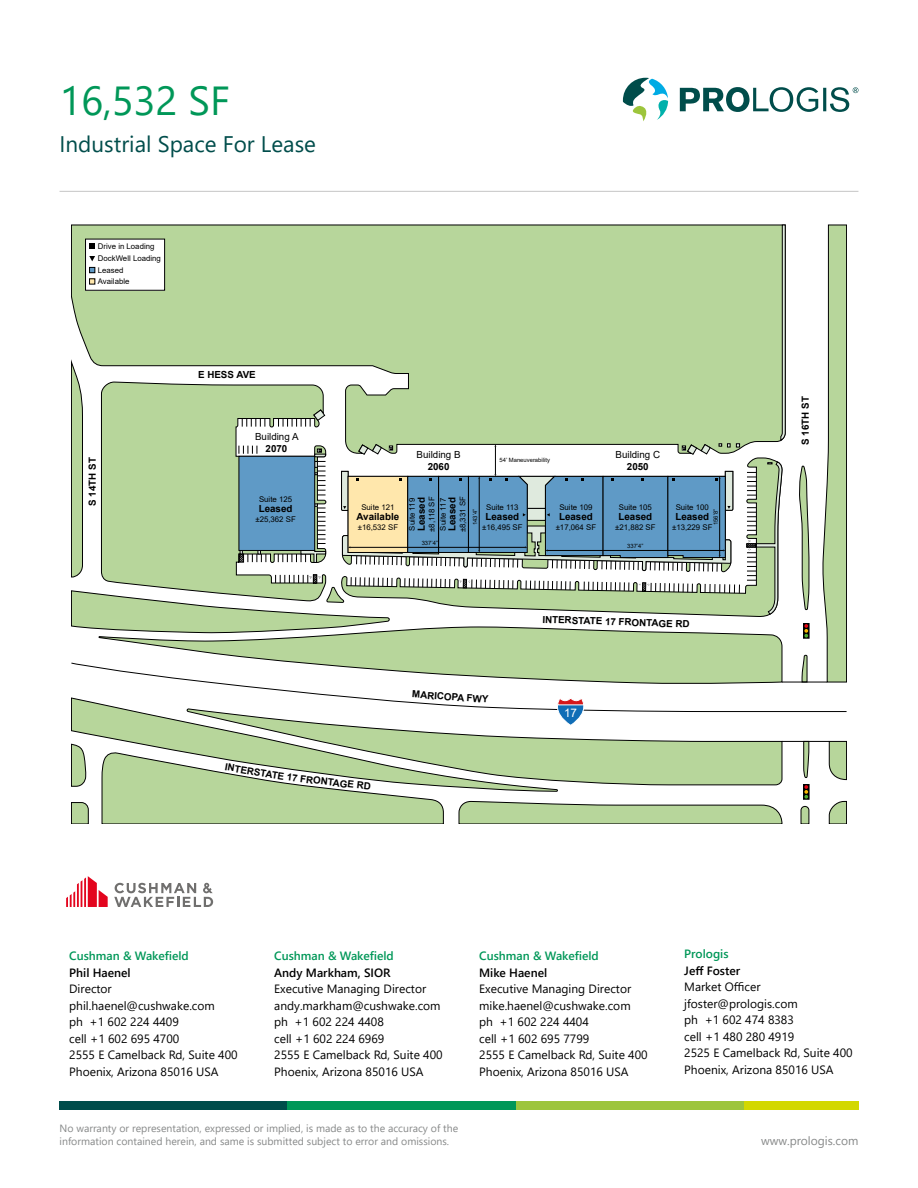
<style>
.page{position:relative;width:918px;height:1188px;background:#fff}
.page>*{position:absolute;margin:0;border:0;box-sizing:border-box;transform-origin:0 0}
.t1{font:40.5px "Segoe UI";color:#009758}
.t2{font:22.5px "Segoe UI";color:#004d4b}
.t3{font:12px/16.5px "Segoe UI";color:#000}
.t4{font:600 12px "Segoe UI";color:#009758}
.t5{font:600 12px "Segoe UI";color:#000}
.t6{font:12px "Segoe UI";color:#878989}
.t7{font:11.85px "Arial";color:#fff}
.t8{font:10.5px/13.5px "Segoe UI";color:#878989}
.t9{font:700 9.75px "Arial";color:#000}
.t10{font:9.75px "Arial";color:#000}
.t11{font:7.8px/11.2px "Arial";color:#000}
.t12{font:5.85px "Arial";color:#000}
</style>
<div class="page">
<div style="left:60px;top:1101px;width:228px;height:9px;background:#004d4b"></div>
<div style="left:516px;top:1101px;width:228px;height:9px;background:#9dc53c"></div>
<div style="left:288px;top:1101px;width:228px;height:9px;background:#009758"></div>
<div style="left:744px;top:1101px;width:114px;height:9px;background:#d3d800"></div>
<hr style="left:60px;top:191px;width:798px;height:1px;background:#c5c5c5">
<svg style="left:66px;top:876px;width:42px;height:31px"></svg>
<svg style="left:114px;top:883px;width:99px;height:24px"></svg>
<svg style="left:623px;top:78px;width:45px;height:43px"></svg>
<svg style="left:680px;top:87px;width:178px;height:25px"></svg>
<svg style="left:558px;top:738px;width:224px;height:47px;background:#b4d09b"></svg>
<svg style="left:829px;top:741px;width:18px;height:39px"></svg>
<svg style="left:71px;top:726px;width:487px;height:66px"></svg>
<svg style="left:459px;top:801px;width:323px;height:23px;background:#b3cc9d"></svg>
<svg style="left:829px;top:801px;width:18px;height:23px"></svg>
<svg style="left:71px;top:744px;width:15px;height:43px"></svg>
<svg style="left:71px;top:802px;width:18px;height:22px"></svg>
<svg style="left:801px;top:806px;width:8px;height:18px"></svg>
<svg style="left:803px;top:742px;width:6px;height:36px"></svg>
<hr style="left:782px;top:741px;width:47px;height:1px;background:#000">
<div style="left:803px;top:784px;width:6px;height:16px;border:1px solid #000"></div>
<svg style="left:804px;top:785px;width:4px;height:14px"></svg>
<svg style="left:102px;top:752px;width:342px;height:72px"></svg>
<svg style="left:71px;top:225px;width:776px;height:501px"></svg>
<h1 class="t1" style="left:60px;top:62px;width:172px">16,532 SF</h1>
<h2 class="t2" style="left:60px;top:123px;width:258px">Industrial Space For Lease</h2>
<p class="t11" style="left:98px;top:239px;width:64px;line-height:12.9px">Drive in Loading<br>DockWell Loading</p>
<p class="t11" style="left:98px;top:264px;width:33px">Leased<br>Available</p>
<p class="t9" style="left:85px;top:506px;width:50px;rotate:-90deg">S 14TH ST</p>
<p class="t9" style="left:198px;top:368px;width:59px">E HESS AVE</p>
<p class="t10" style="left:255px;top:430px;width:45px">Building A</p>
<p class="t9" style="left:266px;top:441px;width:23px">2070</p>
<p class="t11" style="left:259px;top:494px;width:35px">Suite 125</p>
<p class="t9" style="left:259px;top:502px;width:35px">Leased</p>
<p class="t11" style="left:255px;top:513px;width:42px">±25,362 SF</p>
<p class="t10" style="left:417px;top:448px;width:46px">Building B</p>
<p class="t9" style="left:428px;top:459px;width:23px">2060</p>
<p class="t12" style="left:500px;top:456px;width:52px">54’ Maneuverability</p>
<p class="t10" style="left:616px;top:448px;width:46px">Building C</p>
<p class="t9" style="left:627px;top:459px;width:23px">2050</p>
<p class="t11" style="left:361px;top:502px;width:35px">Suite 121</p>
<p class="t9" style="left:357px;top:510px;width:44px">Available</p>
<p class="t11" style="left:358px;top:521px;width:42px">±16,532 SF</p>
<p class="t11" style="left:426px;top:532px;width:37px;rotate:-90deg">±8,118 SF<br>Suite 117</p>
<p class="t9" style="left:445px;top:531px;width:35px;rotate:-90deg">Leased</p>
<p class="t11" style="left:457px;top:532px;width:38px;rotate:-90deg">±8,331 SF</p>
<p class="t11" style="left:407px;top:531px;width:34px;rotate:-90deg">Suite 119</p>
<p class="t9" style="left:414px;top:531px;width:35px;rotate:-90deg">Leased</p>
<p class="t11" style="left:486px;top:502px;width:34px">Suite 113</p>
<p class="t9" style="left:486px;top:510px;width:35px">Leased</p>
<p class="t11" style="left:482px;top:521px;width:42px">±16,495 SF</p>
<p class="t11" style="left:559px;top:502px;width:35px">Suite 109</p>
<p class="t9" style="left:559px;top:510px;width:35px">Leased</p>
<p class="t11" style="left:556px;top:521px;width:42px">±17,064 SF</p>
<p class="t11" style="left:619px;top:502px;width:35px">Suite 105</p>
<p class="t9" style="left:619px;top:510px;width:35px">Leased</p>
<p class="t11" style="left:615px;top:521px;width:42px">±21,882 SF</p>
<p class="t11" style="left:676px;top:502px;width:35px">Suite 100</p>
<p class="t9" style="left:675px;top:510px;width:35px">Leased</p>
<p class="t12" style="left:471px;top:525px;width:18px;rotate:-90deg">143’4”</p>
<p class="t12" style="left:712px;top:525px;width:18px;rotate:-90deg">156’8”</p>
<p class="t11" style="left:672px;top:521px;width:42px">±13,229 SF</p>
<p class="t12" style="left:422px;top:539px;width:18px">337’4”</p>
<p class="t12" style="left:627px;top:542px;width:18px">337’4”</p>
<p class="t9" style="left:226px;top:760px;width:37px;rotate:10deg">INTERS</p>
<p class="t9" style="left:293px;top:771px;width:43px;rotate:7deg">7 FRONT</p>
<p class="t9" style="left:334px;top:776px;width:40px;rotate:6deg">AGE RD</p>
<p class="t9" style="left:421px;top:688px;width:40px;rotate:4deg">ARICOP</p>
<p class="t9" style="left:458px;top:690px;width:33px;rotate:3deg">A FWY</p>
<p class="t9" style="left:543px;top:612px;width:149px;rotate:2deg">INTERSTATE 17 FRONTAGE RD</p>
<p class="t7" style="left:564px;top:705px;width:15px">17</p>
<p class="t9" style="left:799px;top:445px;width:50px;rotate:-90deg">S 16TH ST</p>
<p class="t4" style="left:69px;top:945px;width:121px">Cushman &amp; Wakefield</p>
<p class="t5" style="left:69px;top:961px;width:63px">Phil Haenel</p>
<p class="t3" style="left:69px;top:980px;width:170px">Director phil.haenel@cushwake.com<br>ph +1 602 224 4409<br>cell +1 602 695 4700<br>2555 E Camelback Rd, Suite 400<br>Phoenix, Arizona 85016 USA</p>
<p class="t4" style="left:274px;top:945px;width:121px">Cushman &amp; Wakefield</p>
<p class="t5" style="left:274px;top:961px;width:118px">Andy Markham, SIOR</p>
<p class="t3" style="left:274px;top:980px;width:170px">Executive Managing Director andy.markham@cushwake.com ph +1 602 224 4408<br>cell +1 602 224 6969<br>2555 E Camelback Rd, Suite 400<br>Phoenix, Arizona 85016 USA</p>
<p class="t8" style="left:60px;top:1121px;width:400px">No warranty or representation, expressed or implied, is made as to the accuracy of the information contained herein, and same is submitted subject to error and omissions.</p>
<p class="t4" style="left:479px;top:945px;width:121px">Cushman &amp; Wakefield</p>
<p class="t5" style="left:479px;top:961px;width:69px">Mike Haenel</p>
<p class="t3" style="left:479px;top:980px;width:170px">Executive Managing Director mike.haenel@cushwake.com<br>ph +1 602 224 4404<br>cell +1 602 695 7799<br>2555 E Camelback Rd, Suite 400<br>Phoenix, Arizona 85016 USA</p>
<p class="t4" style="left:684px;top:943px;width:46px">Prologis</p>
<p class="t5" style="left:684px;top:959px;width:57px">Jeff Foster</p>
<p class="t3" style="left:684px;top:978px;width:170px">Market Officer jfoster@prologis.com<br>ph +1 602 474 8383<br>cell +1 480 280 4919<br>2525 E Camelback Rd, Suite 400<br>Phoenix, Arizona 85016 USA</p>
<p class="t6" style="left:761px;top:1130px;width:99px">www.prologis.com</p>
</div>
